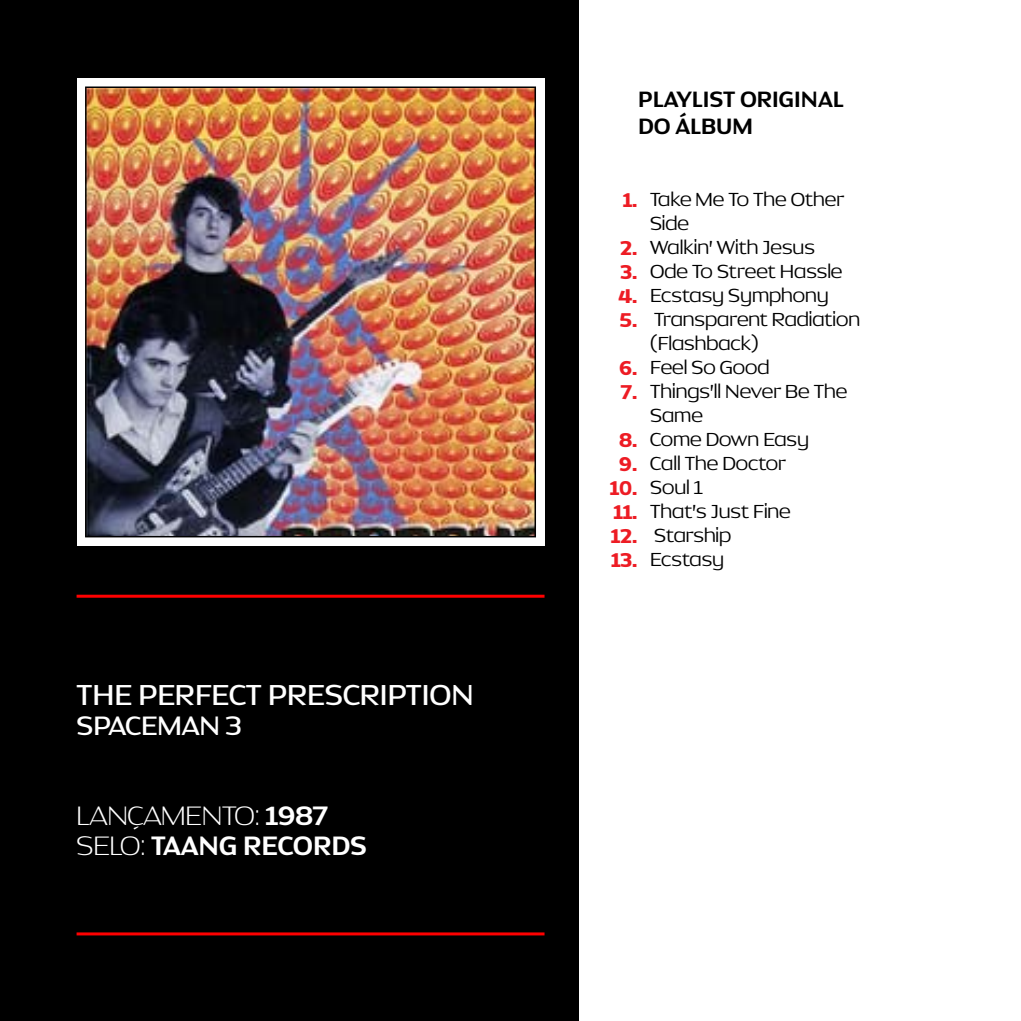
<style>
.page{position:relative;width:1021px;height:1021px;background:#fff}
.page>*{position:absolute;margin:0;border:0;box-sizing:border-box;transform-origin:0 0}
.t1{font:500 39px "Dynasty";color:#fff}
.t2{font:600 36px "Dynasty";color:#fff}
.t3{font:200 36px "Dynasty";color:#fff}
.t4{font:500 36px "Dynasty";color:#fff}
.t5{font:600 30px/27px "Dynasty";color:#000}
.t6{font:700 27px/24px "Dynasty";color:#ed1c24}
.t7{font:300 25.5px/24px "Dynasty";color:#000}
.s1{font-weight:200}
</style>
<div class="page">
<div style="left:0;top:0;width:578px;height:1020px;background:#000"></div>
<div style="left:77px;top:78px;width:467px;height:468px;background:#fff"></div>
<img style="left:88px;top:89px;width:445px;height:445px">
<div style="left:85px;top:86px;width:451px;height:451px;border:2px solid #000"></div>
<hr style="left:77px;top:594px;width:467px;height:3px;background:#f00">
<hr style="left:77px;top:932px;width:467px;height:3px;background:#f00">
<h1 class="t1" style="left:77px;top:676px;width:398px">THE PERFECT PRESCRIPTION</h1>
<h2 class="t4" style="left:77px;top:708px;width:166px">SPACEMAN 3</h2>
<h2 class="t3" style="left:77px;top:798px;width:19px">LANÇAMENTO</h2>
<h2 class="t2" style="left:255px;top:798px;width:75px"><span class="s1">:</span> 1987</h2>
<h2 class="t3" style="left:77px;top:828px;width:17px">SELO</h2>
<h2 class="t2" style="left:140px;top:828px;width:228px"><span class="s1">:</span> TAANG RECORDS</h2>
<p class="t5" style="left:638px;top:85px;width:207px">PLAYLIST ORIGINAL<br>DO ÁLBUM</p>
<p class="t6" style="left:620px;top:176px;width:19px;line-height:48px">1.<br>2.</p>
<p class="t6" style="left:618px;top:260px;width:21px;text-align:justify">3.<br>4.<br>5.</p>
<p class="t6" style="left:619px;top:356px;width:20px">6.<br>7.</p>
<p class="t6" style="left:609px;top:428px;width:29px;text-align:center">8.<br>9.<br>10.<br>11.<br>12.<br>13.</p>
<p class="t7" style="left:650px;top:187px;width:211px">Take Me To The Other<br>Side<br>Walkin’ With Jesus<br>Ode To Street Hassle<br>Ecstasy Symphony<br>Transparent Radiation (Flashback)<br>Feel So Good<br>Things’ll Never Be The<br>Same<br>Come Down Easy<br>Call The Doctor<br>Soul 1<br>That’s Just Fine<br>Starship<br>Ecstasy</p>
</div>
